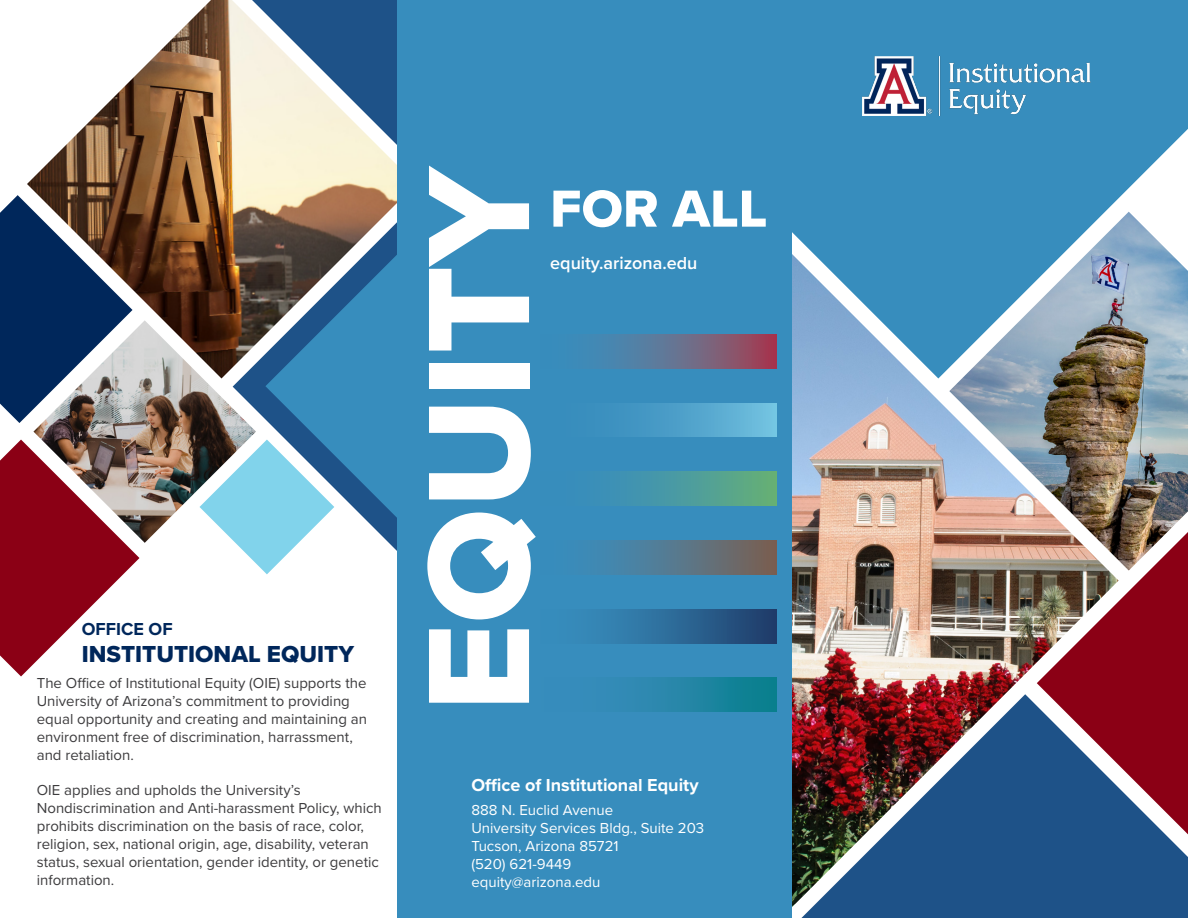
<style>
.page{position:relative;width:1188px;height:918px;background:#fff}
.page>*{position:absolute;margin:0;border:0;box-sizing:border-box;transform-origin:0 0}
.t1{font:150px "Proxima Nova Extrabld";color:#fff}
.t2{font:54px "Proxima Nova Extrabld";color:#fff}
.t3{font:24px "Proxima Nova Extrabld";color:#00275b}
.t4{font:700 18px "Proxima Nova";color:#fff}
.t5{font:600 18px "Proxima Nova";color:#fff}
.t6{font:700 18px "Proxima Nova";color:#00275b}
.t7{font:15px/18px "Proxima Nova";color:#3d3c3e}
.t8{font:15px/18px "Proxima Nova";color:#fff}
</style>
<div class="page">
<div style="left:792px;top:0;width:396px;height:242px;background:#378dbd"></div>
<img style="left:792px;top:242px;width:245px;height:665px">
<img style="left:949px;top:212px;width:239px;height:359px">
<img style="left:1037px;top:532px;width:151px;height:162px">
<svg style="left:801px;top:694px;width:387px;height:224px;background:#4d4b6b"></svg>
<img style="left:27px;top:0;width:370px;height:320px">
<svg style="left:0;top:195px;width:133px;height:228px;background:#344662"></svg>
<svg style="left:0;top:440px;width:139px;height:236px"></svg>
<img style="left:33px;top:320px;width:200px;height:223px">
<svg style="left:200px;top:440px;width:90px;height:134px"></svg>
<svg style="left:233px;top:222px;width:164px;height:329px"></svg>
<svg style="left:265px;top:254px;width:132px;height:265px;background:#4e8aaf"></svg>
<div style="left:397px;top:0;width:395px;height:918px;background:#378dbd"></div>
<svg style="left:593px;top:334px;width:183px;height:34px;background:#6e6988"></svg>
<div style="left:540px;top:403px;width:236px;height:34px;background:linear-gradient(to right,#2d83b6,#6bbbdc)"></div>
<div style="left:540px;top:678px;width:236px;height:34px;background:linear-gradient(to right,#408fc4,#0d8090)"></div>
<div style="left:540px;top:609px;width:236px;height:34px;background:linear-gradient(to right,#3a98c8,#21426f)"></div>
<div style="left:540px;top:540px;width:236px;height:34px;background:linear-gradient(to right,#3094cc,#776258)"></div>
<div style="left:540px;top:472px;width:236px;height:34px;background:linear-gradient(to right,#3087c9,#62ac7e)"></div>
<img style="left:863px;top:56px;width:227px;height:59px">
<p class="t6" style="left:82px;top:616px;width:92px">OFFICE OF</p>
<h3 class="t3" style="left:82px;top:636px;width:274px">INSTITUTIONAL EQUITY</h3>
<p class="t7" style="left:37px;top:674px;width:332px">The Office of Institutional Equity (OIE) supports the University of Arizona’s commitment to providing equal opportunity and creating and maintaining an environment free of discrimination, harrassment, and retaliation.</p>
<p class="t7" style="left:37px;top:780px;width:347px">OIE applies and upholds the University’s Nondiscrimination and Anti-harassment Policy, which prohibits discrimination on the basis of race, color, religion, sex, national origin, age, disability, veteran status, sexual orientation, gender identity, or genetic information.</p>
<h1 class="t1" style="left:367px;top:712px;width:549px;rotate:-90deg">EQUITY</h1>
<h2 class="t2" style="left:550px;top:168px;width:219px">FOR ALL</h2>
<p class="t5" style="left:550px;top:249px;width:149px">equity.arizona.edu</p>
<p class="t4" style="left:471px;top:771px;width:229px">Office of Institutional Equity</p>
<p class="t8" style="left:471px;top:801px;width:234px">888 N. Euclid Avenue<br>University Services Bldg., Suite 203<br>Tucson, Arizona 85721<br>(520) 621-9449<br>equity@arizona.edu</p>
</div>
